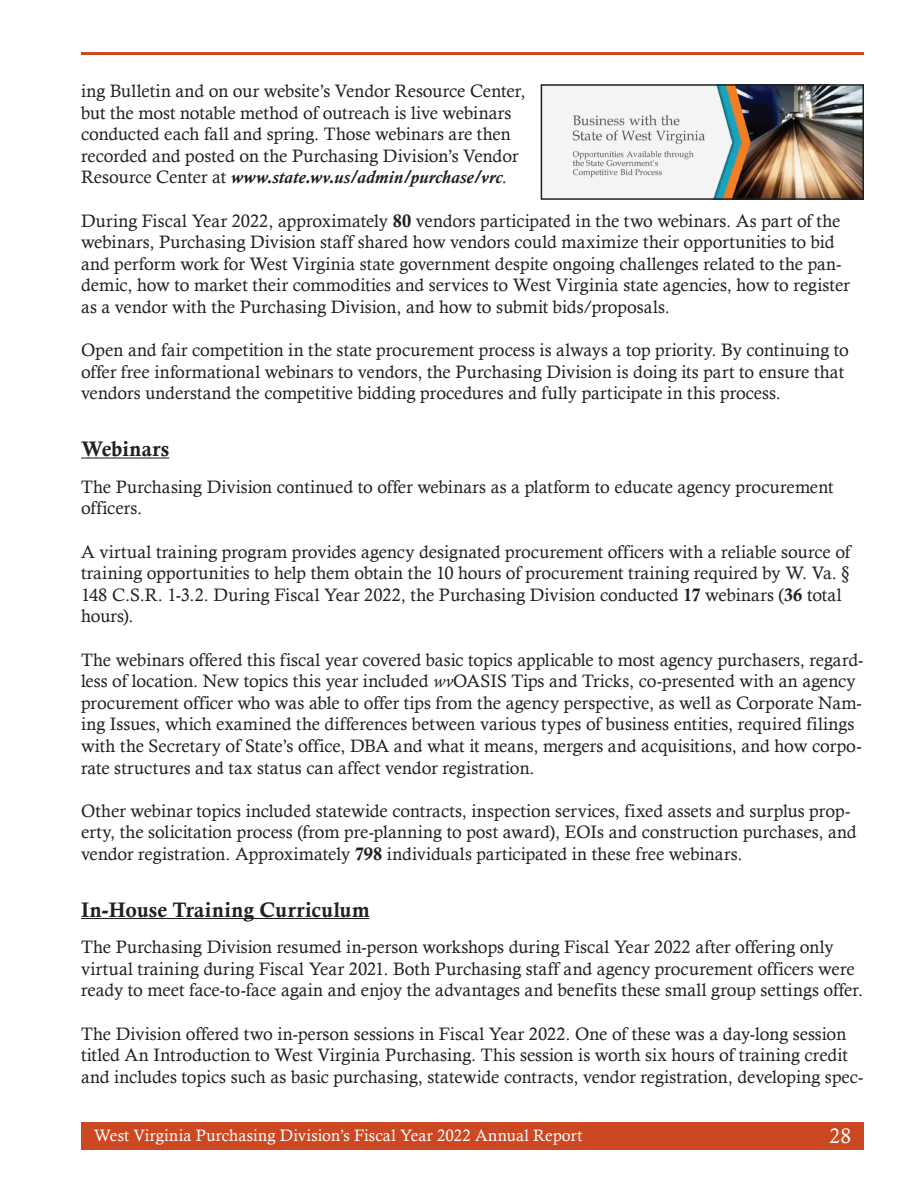
<style>
.page{position:relative;width:918px;height:1188px;background:#fff}
.page>*{position:absolute;margin:0;border:0;box-sizing:border-box;transform-origin:0 0}
.t1{font:21px "Calis MT Bol";letter-spacing:.015em;color:#231f20}
.t2{font:21px "Calisto";color:#fff}
.t3{font:18px/21.6px "Calisto";color:#231f20}
.t4{font:16.5px "Calisto";letter-spacing:.01em;color:#fff}
.s1{font-weight:700;font-style:italic}
.s2{font-family:"Calis MT Bol"}
.s3{font-style:italic}
</style>
<div class="page">
<div style="left:81px;top:1122px;width:783px;height:27px;background:#cc4822"></div>
<hr style="left:81px;top:52px;width:783px;height:3px;background:#cc4822">
<hr style="left:81px;top:457px;width:88px;height:2px;background:#231f20">
<hr style="left:81px;top:918px;width:289px;height:1px;background:#231f20">
<img style="left:544px;top:87px;width:317px;height:110px">
<div style="left:541px;top:84px;width:323px;height:116px;border:2px solid #231f20"></div>
<p class="t3" style="left:81px;top:80px;width:446px">ing Bulletin and on our website’s Vendor Resource Center, but the most notable method of outreach is live webinars conducted each fall and spring. Those webinars are then recorded and posted on the Purchasing Division’s Vendor Resource Center at <span class="s1">www.state.wv.us/admin/purchase/vrc</span>.</p>
<p class="t3" style="left:81px;top:210px;width:770px">During Fiscal Year 2022, approximately <span class="s2">80</span> vendors participated in the two webinars. As part of the webinars, Purchasing Division staff shared how vendors could maximize their opportunities to bid and perform work for West Virginia state government despite ongoing challenges related to the pan&shy;demic, how to market their commodities and services to West Virginia state agencies, how to register as a vendor with the Purchasing Division, and how to submit bids/proposals.</p>
<p class="t3" style="left:81px;top:339px;width:769px">Open and fair competition in the state procurement process is always a top priority. By continuing to offer free informational webinars to vendors, the Purchasing Division is doing its part to ensure that vendors understand the competitive bidding procedures and fully participate in this process.</p>
<p class="t1" style="left:81px;top:437px;width:90px">Webinars</p>
<p class="t3" style="left:81px;top:476px;width:754px">The Purchasing Division continued to offer webinars as a platform to educate agency procurement officers.</p>
<p class="t3" style="left:81px;top:540px;width:771px">A virtual training program provides agency designated procurement officers with a reliable source of training opportunities to help them obtain the 10 hours of procurement training required by W. Va. § 148 C.S.R. 1-3.2. During Fiscal Year 2022, the Purchasing Division conducted <span class="s2">17</span> webinars (<span class="s2">36</span> total hours).</p>
<p class="t3" style="left:81px;top:648px;width:784px">The webinars offered this fiscal year covered basic topics applicable to most agency purchasers, regard&shy;less of location. New topics this year included <span class="s3">wv</span>OASIS Tips and Tricks, co-presented with an agency procurement officer who was able to offer tips from the agency perspective, as well as Corporate Nam&shy;ing Issues, which examined the differences between various types of business entities, required filings with the Secretary of State’s office, DBA and what it means, mergers and acquisitions, and how corpo&shy;rate structures and tax status can affect vendor registration.</p>
<p class="t3" style="left:81px;top:800px;width:777px">Other webinar topics included statewide contracts, inspection services, fixed assets and surplus prop&shy;erty, the solicitation process (from pre-planning to post award), EOIs and construction purchases, and vendor registration. Approximately <span class="s2">798</span> individuals participated in these free webinars.</p>
<p class="t1" style="left:81px;top:897px;width:290px">In-House Training Curriculum</p>
<p class="t3" style="left:81px;top:936px;width:784px">The Purchasing Division resumed in-person workshops during Fiscal Year 2022 after offering only virtual training during Fiscal Year 2021. Both Purchasing staff and agency procurement officers were ready to meet face-to-face again and enjoy the advantages and benefits these small group settings offer.</p>
<p class="t3" style="left:81px;top:1023px;width:784px">The Division offered two in-person sessions in Fiscal Year 2022. One of these was a day-long session titled An Introduction to West Virginia Purchasing. This session is worth six hours of training credit and includes topics such as basic purchasing, statewide contracts, vendor registration, developing spec-</p>
<p class="t4" style="left:94px;top:1126px;width:490px">West Virginia Purchasing Division’s Fiscal Year 2022 Annual Report</p>
<p class="t2" style="left:830px;top:1124px;width:23px">28</p>
</div>
